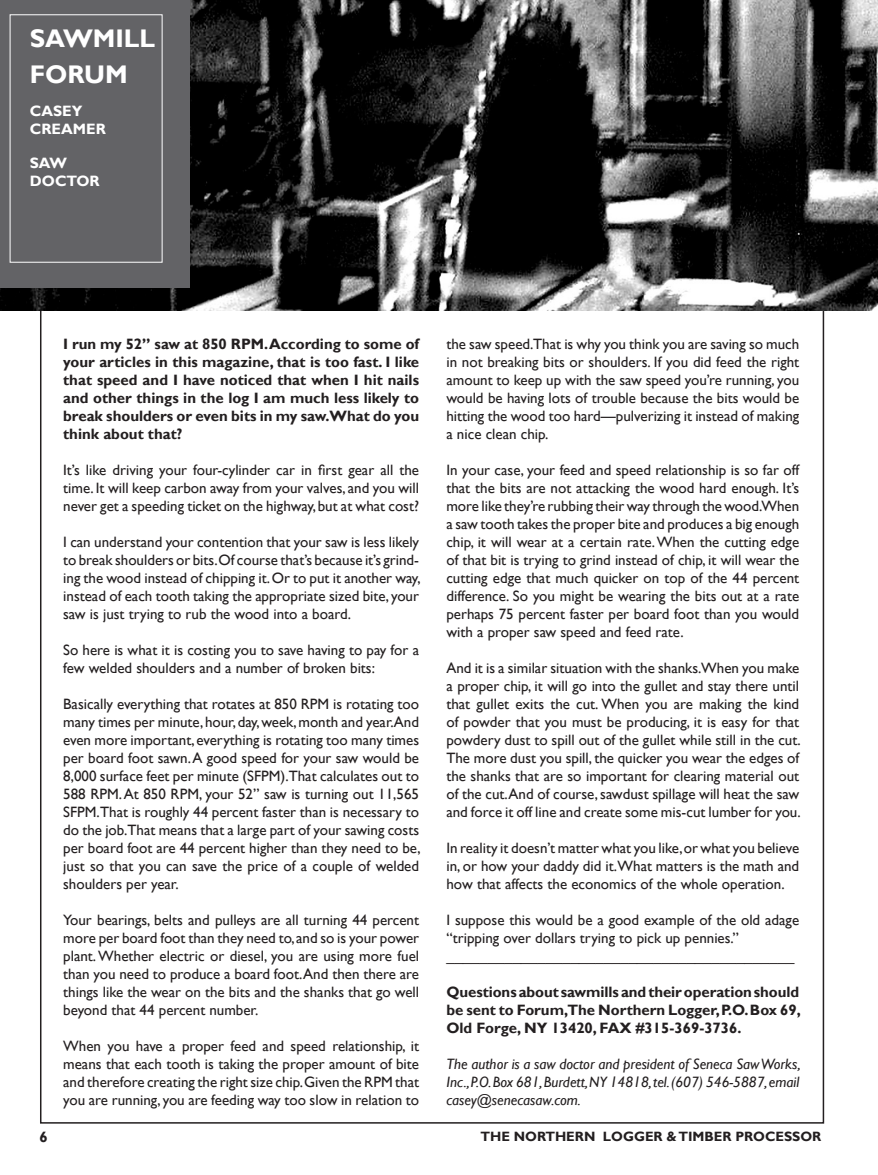
<style>
.page{position:relative;width:878px;height:1175px;background:#fff}
.page>*{position:absolute;margin:0;border:0;box-sizing:border-box;transform-origin:0 0}
.t1{font:700 25.5px "Gill Sans";color:#fff}
.Body_text{font:15px/18px "Gill Sans";color:#231f20;text-align:justify}
.Body_text-2{font:700 15px/18px "Gill Sans";color:#231f20;text-align:justify}
.Body_text-3{font:italic 15px/18px "Gill Sans";color:#231f20;text-align:justify}
.newbody{font:700 15px "Gill Sans";color:#fff}
.t2{font:700 13.5px "Gill Sans";color:#231f20}
</style>
<div class="page">
<img style="left:0;top:0;width:878px;height:310px">
<div style="left:0;top:0;width:190px;height:287px;background:#636366"></div>
<p class="t1" style="left:30px;top:23px;width:127px">SAWMILL</p>
<p class="t1" style="left:30px;top:59px;width:99px">FORUM</p>
<p class="newbody" style="left:30px;top:102px;width:54px">CASEY</p>
<p class="newbody" style="left:30px;top:120px;width:77px">CREAMER</p>
<p class="newbody" style="left:30px;top:154px;width:39px">SAW</p>
<p class="newbody" style="left:30px;top:172px;width:71px">DOCTOR</p>
<p class="Body_text-2" style="left:63px;top:335px;width:357px">I run my 52” saw at 850 RPM. According to some of your articles in this magazine, that is too fast. I like that speed and I have noticed that when I hit nails and other things in the log I am much less likely to break shoulders or even bits in my saw.What do you think about that?</p>
<p class="Body_text" style="left:63px;top:461px;width:357px">It’s like driving your four-cylinder car in first gear all the time. It will keep carbon away from your valves, and you will never get a speeding ticket on the highway, but at what cost?</p>
<p class="Body_text" style="left:63px;top:533px;width:359px">I can understand your contention that your saw is less likely to break shoulders or bits.Of course that’s because it’s grind&shy;ing the wood instead of chipping it. Or to put it another way, instead of each tooth taking the appropriate sized bite, your saw is just trying to rub the wood into a board.</p>
<p class="Body_text" style="left:63px;top:641px;width:357px">So here is what it is costing you to save having to pay for a few welded shoulders and a number of broken bits:</p>
<p class="Body_text" style="left:63px;top:695px;width:359px">Basically everything that rotates at 850 RPM is rotating too many times per minute, hour, day, week, month and year.And even more important, everything is rotating too many times per board foot sawn. A good speed for your saw would be 8,000 surface feet per minute (SFPM).That calculates out to 588 RPM. At 850 RPM, your 52” saw is turning out 11,565<br>SFPM.That is roughly 44 percent faster than is necessary to do the job.That means that a large part of your sawing costs per board foot are 44 percent higher than they need to be, just so that you can save the price of a couple of welded shoulders per year.</p>
<p class="Body_text" style="left:63px;top:911px;width:357px">Your bearings, belts and pulleys are all turning 44 percent more per board foot than they need to, and so is your power plant. Whether electric or diesel, you are using more fuel than you need to produce a board foot.And then there are things like the wear on the bits and the shanks that go well beyond that 44 percent number.</p>
<p class="Body_text" style="left:63px;top:1037px;width:357px">When you have a proper feed and speed relationship, it means that each tooth is taking the proper amount of bite and therefore creating the right size chip. Given the RPM that you are running, you are feeding way too slow in relation to</p>
<p class="Body_text" style="left:446px;top:335px;width:354px">the saw speed.That is why you think you are saving so much in not breaking bits or shoulders. If you did feed the right amount to keep up with the saw speed you’re running, you would be having lots of trouble because the bits would be hitting the wood too hard—pulverizing it instead of making a nice clean chip.</p>
<p class="Body_text" style="left:446px;top:461px;width:354px">In your case, your feed and speed relationship is so far off that the bits are not attacking the wood hard enough. It’s more like they’re rubbing their way through the wood.When a saw tooth takes the proper bite and produces a big enough chip, it will wear at a certain rate. When the cutting edge of that bit is trying to grind instead of chip, it will wear the cutting edge that much quicker on top of the 44 percent difference. So you might be wearing the bits out at a rate perhaps 75 percent faster per board foot than you would with a proper saw speed and feed rate.</p>
<p class="Body_text" style="left:446px;top:659px;width:356px">And it is a similar situation with the shanks.When you make a proper chip, it will go into the gullet and stay there until that gullet exits the cut. When you are making the kind of powder that you must be producing, it is easy for that powdery dust to spill out of the gullet while still in the cut.<br>The more dust you spill, the quicker you wear the edges of the shanks that are so important for clearing material out of the cut.And of course, sawdust spillage will heat the saw and force it off line and create some mis-cut lumber for you.</p>
<p class="Body_text" style="left:446px;top:839px;width:354px">In reality it doesn’t matter what you like, or what you believe in, or how your daddy did it.What matters is the math and how that affects the economics of the whole operation.</p>
<p class="Body_text" style="left:446px;top:911px;width:354px">I suppose this would be a good example of the old adage “tripping over dollars trying to pick up pennies.”</p>
<p class="Body_text" style="left:446px;top:947px;width:349px">__________________________________________</p>
<p class="Body_text-2" style="left:446px;top:983px;width:356px">Questions about sawmills and their operation should be sent to Forum,The Northern Logger, P.O. Box 69, Old Forge, NY 13420, FAX #315-369-3736.</p>
<p class="Body_text-3" style="left:446px;top:1055px;width:356px">The author is a saw doctor and president of Seneca Saw Works, Inc., P.O. Box 681, Burdett, NY 14818, tel. (607) 546-5887, email casey@senecasaw.com.</p>
<p class="Body_text-2" style="left:40px;top:1128px;width:10px">6</p>
<p class="t2" style="left:480px;top:1128px;width:342px">THE NORTHERN LOGGER &amp; TIMBER PROCESSOR</p>
</div>
